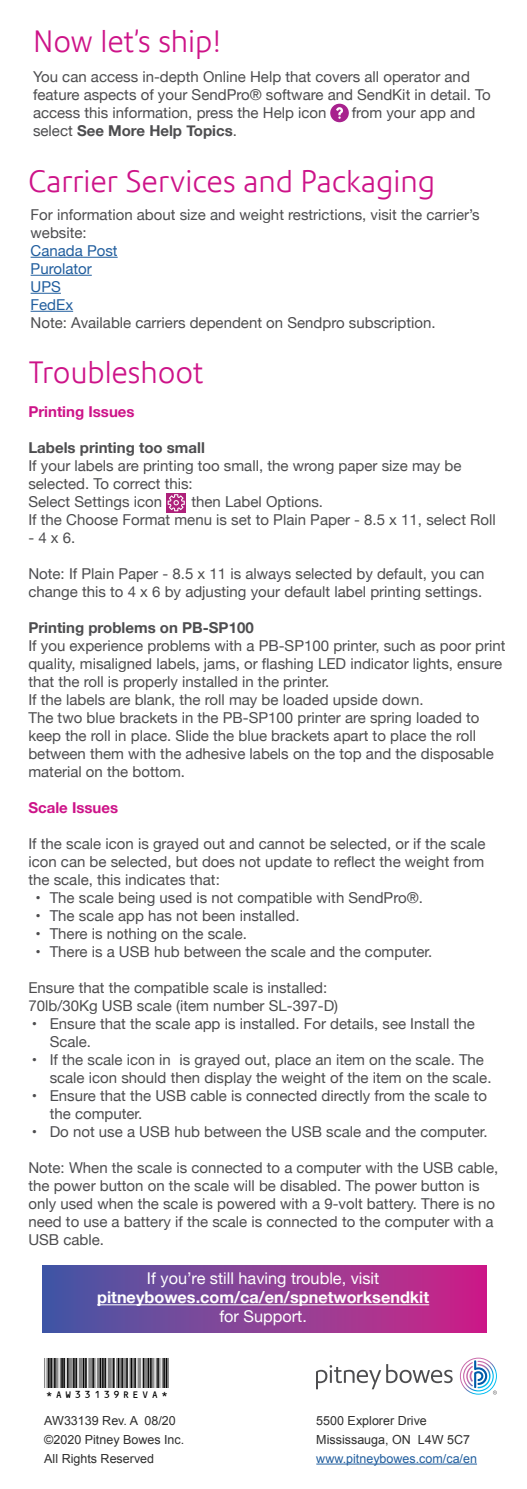
<style>
.page{position:relative;width:527px;height:1489px;background:#fff}
.page>*{position:absolute;margin:0;border:0;box-sizing:border-box;transform-origin:0 0}
.t1{font:40px "L39 Hr P72 Dl";color:#000}
.t2{font:300 30px "Precision Sans W";color:#cd1388}
.t3{font:16.25px "Helvetica Neue";color:#fff}
.t4{font:700 16.25px "Helvetica Neue";color:#fff}
.t5{font:15px/18px "Helvetica Neue";color:#4d4d4f}
.t6{font:700 15px "Helvetica Neue";color:#4d4d4f}
.t7{font:15px/18px "Helvetica Neue";color:#215e9e}
.t8{font:700 15px "Helvetica Neue";color:#cd1388}
.t9{font:12.5px/18.8px "Arial";color:#2e2e2e}
.t10{font:12.5px "Arial";color:#215e9e}
.s1{font-weight:400}
</style>
<div class="page">
<svg style="left:330px;top:104px;width:18px;height:18px"></svg>
<hr style="left:31px;top:257px;width:87px;height:1px;background:#215e9e">
<hr style="left:31px;top:275px;width:61px;height:1px;background:#215e9e">
<hr style="left:31px;top:293px;width:30px;height:1px;background:#215e9e">
<hr style="left:31px;top:311px;width:42px;height:1px;background:#215e9e">
<svg style="left:166px;top:493px;width:20px;height:19px"></svg>
<svg style="left:167px;top:494px;width:17px;height:17px"></svg>
<div style="left:43px;top:1264px;width:442px;height:68px;background:linear-gradient(to right,#465ba5,#cf2488)"></div>
<hr style="left:97px;top:1304px;width:332px;height:1px;background:#fff">
<hr style="left:316px;top:1463px;width:160px;height:1px;background:#215e9e">
<svg style="left:316px;top:1364px;width:136px;height:25px"></svg>
<svg style="left:459px;top:1357px;width:37px;height:37px"></svg>
<h2 class="t2" style="left:33px;top:23px;width:189px">Now let’s ship!</h2>
<p class="t5" style="left:33px;top:68px;width:459px">You can access in-depth Online Help that covers all operator and feature aspects of your SendPro® software and SendKit in detail. To access this information, press the Help icon</p>
<p class="t5" style="left:351px;top:104px;width:125px">from your app and</p>
<p class="t6" style="left:33px;top:118px;width:205px"><span class="s1">select</span> See More Help Topics<span class="s1">.</span></p>
<h2 class="t2" style="left:28px;top:163px;width:408px">Carrier Services and Packaging</h2>
<p class="t5" style="left:31px;top:206px;width:450px">For information about size and weight restrictions, visit the carrier’s website:</p>
<p class="t7" style="left:31px;top:242px;width:88px">Canada Post<br>Purolator<br>UPS<br>FedEx</p>
<p class="t5" style="left:31px;top:314px;width:406px">Note: Available carriers dependent on Sendpro subscription.</p>
<h2 class="t2" style="left:28px;top:355px;width:176px">Troubleshoot</h2>
<p class="t8" style="left:28px;top:399px;width:108px">Printing Issues</p>
<p class="t6" style="left:28px;top:435px;width:178px">Labels printing too small</p>
<p class="t5" style="left:28px;top:457px;width:434px">If your labels are printing too small, the wrong paper size may be selected. To correct this:<br>Select Settings icon</p>
<p class="t5" style="left:28px;top:493px;width:468px;text-indent:163px">then Label Options.<br>If the Choose Format menu is set to Plain Paper - 8.5 x 11, select Roll</p>
<p class="t5" style="left:28px;top:529px;width:48px">- 4 x 6.</p>
<p class="t5" style="left:28px;top:565px;width:457px">Note: If Plain Paper - 8.5 x 11 is always selected by default, you can change this to 4 x 6 by adjusting your default label printing settings.</p>
<p class="t6" style="left:28px;top:615px;width:226px">Printing problems on PB-SP100</p>
<p class="t5" style="left:28px;top:637px;width:478px">If you experience problems with a PB-SP100 printer, such as poor print quality, misaligned labels, jams, or flashing LED indicator lights, ensure that the roll is properly installed in the printer.<br>If the labels are blank, the roll may be loaded upside down.<br>The two blue brackets in the PB-SP100 printer are spring loaded to keep the roll in place. Slide the blue brackets apart to place the roll between them with the adhesive labels on the top and the disposable material on the bottom.</p>
<p class="t8" style="left:28px;top:795px;width:91px">Scale Issues</p>
<p class="t5" style="left:28px;top:835px;width:458px;text-align:justify">If the scale icon is grayed out and cannot be selected, or if the scale icon can be selected, but does not update to reflect the weight from the scale, this indicates that:</p>
<p class="t5" style="left:35px;top:889px;width:388px">• The scale being used is not compatible with SendPro®.</p>
<p class="t5" style="left:35px;top:907px;width:265px">• The scale app has not been installed.</p>
<p class="t5" style="left:35px;top:925px;width:213px">• There is nothing on the scale.</p>
<p class="t5" style="left:35px;top:943px;width:398px">• There is a USB hub between the scale and the computer.</p>
<p class="t5" style="left:28px;top:979px;width:311px">Ensure that the compatible scale is installed:<br>70lb/30Kg USB scale (item number SL-397-D)</p>
<p class="t5" style="left:50px;top:1015px;width:426px;text-indent:-18px">• Ensure that the scale app is installed. For details, see Install the<br>Scale.</p>
<p class="t5" style="left:50px;top:1051px;width:443px;text-indent:-18px">• If the scale icon in is grayed out, place an item on the scale. The scale icon should then display the weight of the item on the scale.</p>
<p class="t5" style="left:50px;top:1087px;width:438px;text-indent:-18px">• Ensure that the USB cable is connected directly from the scale to the computer.</p>
<p class="t5" style="left:32px;top:1123px;width:457px">• Do not use a USB hub between the USB scale and the computer.</p>
<p class="t5" style="left:28px;top:1159px;width:471px">Note: When the scale is connected to a computer with the USB cable, the power button on the scale will be disabled. The power button is only used when the scale is powered with a 9-volt battery. There is no need to use a battery if the scale is connected to the computer with a USB cable.</p>
<p class="t3" style="left:147px;top:1266px;width:234px">If you’re still having trouble, visit</p>
<p class="t4" style="left:97px;top:1284px;width:333px">pitneybowes.com/ca/en/spnetworksendkit</p>
<p class="t3" style="left:219px;top:1304px;width:89px">for Support.</p>
<h1 class="t1" style="left:44px;top:1358px;width:126px">*AW33139REVA*</h1>
<p class="t9" style="left:316px;top:1411px;width:155px">5500 Explorer Drive<br>Mississauga, ON L4W 5C7</p>
<p class="t10" style="left:316px;top:1449px;width:162px">www.pitneybowes.com/ca/en</p>
<p class="t9" style="left:44px;top:1411px;width:141px">AW33139 Rev. A 08/20 ©2020 Pitney Bowes Inc.<br>All Rights Reserved</p>
</div>
